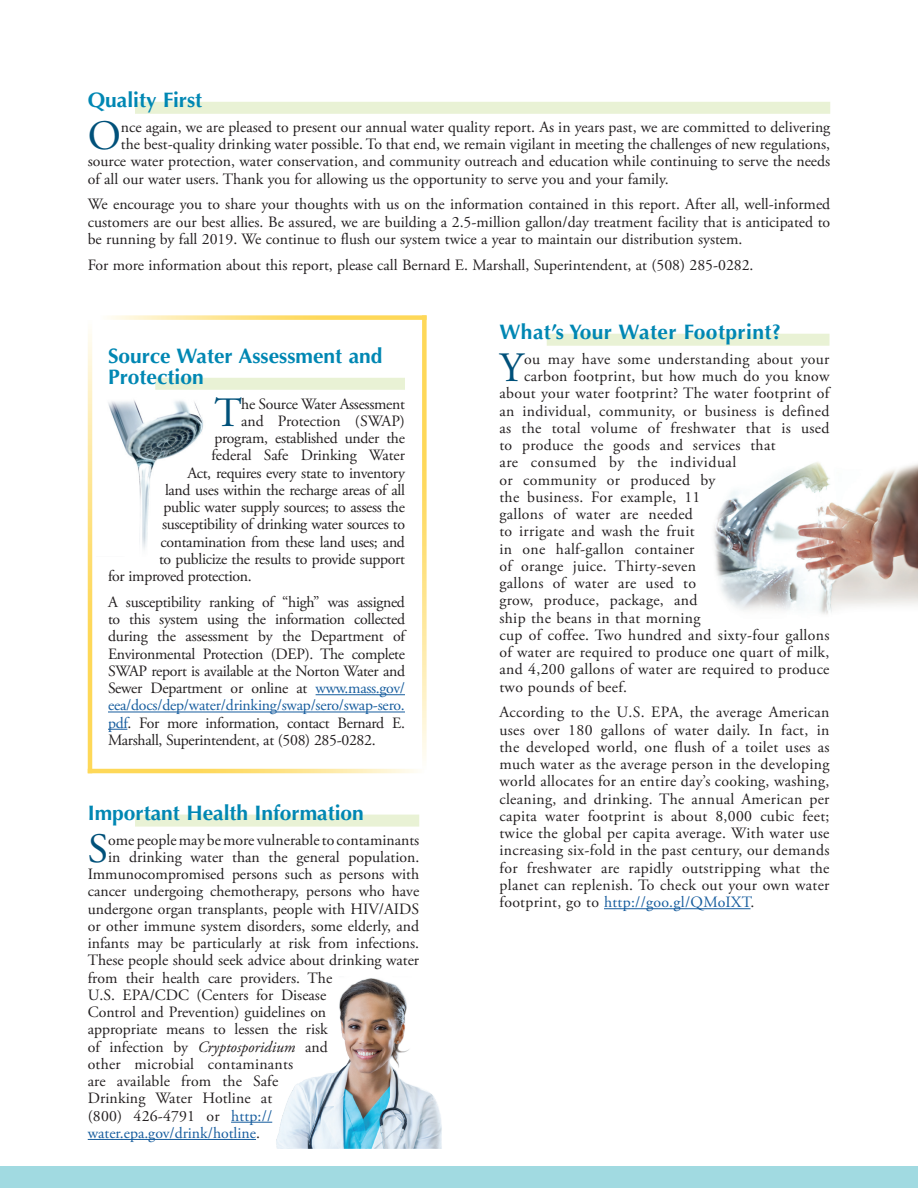
<style>
.page{position:relative;width:918px;height:1188px;background:#fff}
.page>*{position:absolute;margin:0;border:0;box-sizing:border-box;transform-origin:0 0}
.Initial_Cap{font:41.7px "Adobe Garamond Pro";color:#00517a}
.Article_Headline-BLO{font:700 21px/21px "Optima";color:#0087b3}
.Article_Headline-BLO-2{font:700 21px "Optima";letter-spacing:.02em;color:#0087b3}
.First_Paragraph{font:15.75px/17.2px "Adobe Garamond Pro";color:#231f20;text-align:justify}
.Initial_Cap-2{font:15.75px "Adobe Garamond Pro";color:#231f20}
.Initial_Cap-3{font:15.75px "Adobe Garamond Pro";letter-spacing:.02em;color:#231f20}
.Initial_Cap-4{font:15.75px "Adobe Garamond Pro";letter-spacing:-.02em;color:#231f20}
.Initial_Cap-5{font:15.75px "Adobe Garamond Pro";color:#175d9e}
.Initial_Cap-6{font:15.75px "Adobe Garamond Pro";letter-spacing:.035em;color:#231f20}
.s1{color:#175d9e}
.s2{font-style:italic}
.s3{color:#231f20}
</style>
<div class="page">
<div style="left:0;top:1166px;width:918px;height:22px;background:#a1dae1"></div>
<div style="left:155px;top:378px;width:250px;height:12px;background:#e9f2d5"></div>
<hr style="left:316px;top:694px;width:89px;height:1px;background:#175d9e">
<hr style="left:108px;top:712px;width:297px;height:1px;background:#175d9e">
<svg style="left:108px;top:729px;width:19px;height:1px"></svg>
<div style="left:135px;top:102px;width:695px;height:12px;background:#e9f2d5"></div>
<svg style="left:88px;top:331px;width:4px;height:438px;background:#fee285"></svg>
<svg style="left:88px;top:769px;width:329px;height:4px"></svg>
<svg style="left:422px;top:320px;width:5px;height:439px;background:#fee591"></svg>
<svg style="left:108px;top:315px;width:319px;height:5px;background:#fee591"></svg>
<div style="left:135px;top:815px;width:284px;height:12px;background:#e9f2d5"></div>
<hr style="left:231px;top:1122px;width:41px;height:1px;background:#175d9e">
<hr style="left:88px;top:1139px;width:168px;height:1px;background:#175d9e">
<img style="left:276px;top:978px;width:166px;height:171px">
<img style="left:108px;top:400px;width:95px;height:150px">
<div style="left:547px;top:334px;width:283px;height:12px;background:#e9f2d5"></div>
<hr style="left:604px;top:908px;width:147px;height:1px;background:#175d9e">
<img style="left:714px;top:462px;width:204px;height:153px">
<p class="Article_Headline-BLO" style="left:88px;top:90px;width:116px">Quality First</p>
<p class="Initial_Cap" style="left:88px;top:111px;width:35px">O</p>
<p class="Initial_Cap-2" style="left:121px;top:117px;width:711px">nce again, we are pleased to present our annual water quality report. As in years past, we are committed to delivering</p>
<p class="Initial_Cap-2" style="left:121px;top:135px;width:711px">the best-quality drinking water possible. To that end, we remain vigilant in meeting the challenges of new regulations,</p>
<p class="Initial_Cap-2" style="left:88px;top:152px;width:744px">source water protection, water conservation, and community outreach and education while continuing to serve the needs</p>
<p class="Initial_Cap-2" style="left:88px;top:169px;width:582px">of all our water users. Thank you for allowing us the opportunity to serve you and your family.</p>
<p class="First_Paragraph" style="left:88px;top:196px;width:744px">We encourage you to share your thoughts with us on the information contained in this report. After all, well-informed customers are our best allies. Be assured, we are building a 2.5-million gallon/day treatment facility that is anticipated to be running by fall 2019. We continue to flush our system twice a year to maintain our distribution system.</p>
<p class="First_Paragraph" style="left:88px;top:257px;width:667px">For more information about this report, please call Bernard E. Marshall, Superintendent, at (508) 285-0282.</p>
<p class="Article_Headline-BLO" style="left:108px;top:345px;width:276px">Source Water Assessment and<br>Protection</p>
<p class="Initial_Cap" style="left:214px;top:388px;width:29px">T</p>
<p class="Initial_Cap-4" style="left:241px;top:394px;width:165px">he Source Water Assessment</p>
<p class="Initial_Cap-2" style="left:241px;top:411px;width:165px">and Protection (SWAP)</p>
<p class="Initial_Cap-4" style="left:214px;top:429px;width:192px">program, established under the</p>
<p class="Initial_Cap-2" style="left:212px;top:446px;width:195px">federal Safe Drinking Water</p>
<p class="Initial_Cap-4" style="left:188px;top:463px;width:219px">Act, requires every state to inventory</p>
<p class="Initial_Cap-4" style="left:165px;top:480px;width:241px">land uses within the recharge areas of all</p>
<p class="Initial_Cap-4" style="left:164px;top:498px;width:243px">public water supply sources; to assess the</p>
<p class="Initial_Cap-4" style="left:162px;top:515px;width:244px">susceptibility of drinking water sources to</p>
<p class="Initial_Cap-4" style="left:160px;top:532px;width:246px">contamination from these land uses; and</p>
<p class="Initial_Cap-4" style="left:159px;top:549px;width:248px">to publicize the results to provide support</p>
<p class="Initial_Cap-4" style="left:108px;top:567px;width:145px">for improved protection.</p>
<p class="First_Paragraph" style="left:108px;top:594px;width:299px">A susceptibility ranking of “high” was assigned to this system using the information collected during the assessment by the Department of Environmental Protection (DEP). The complete SWAP report is available at the Norton Water and Sewer Department or online at <span class="s1">www.mass.gov/ eea/docs/dep/water/drinking/swap/sero/swap-sero. pdf</span>. For more information, contact Bernard E.<br>Marshall, Superintendent, at (508) 285-0282.</p>
<p class="Article_Headline-BLO" style="left:88px;top:803px;width:278px">Important Health Information</p>
<p class="Initial_Cap" style="left:88px;top:824px;width:22px">S</p>
<p class="Initial_Cap-2" style="left:108px;top:830px;width:313px">ome people may be more vulnerable to contaminants</p>
<p class="Initial_Cap-2" style="left:108px;top:847px;width:313px">in drinking water than the general population.</p>
<p class="Initial_Cap-2" style="left:88px;top:865px;width:333px">Immunocompromised persons such as persons with</p>
<p class="Initial_Cap-2" style="left:88px;top:882px;width:333px">cancer undergoing chemotherapy, persons who have</p>
<p class="Initial_Cap-2" style="left:88px;top:899px;width:333px">undergone organ transplants, people with HIV/AIDS</p>
<p class="Initial_Cap-2" style="left:88px;top:916px;width:333px">or other immune system disorders, some elderly, and</p>
<p class="Initial_Cap-2" style="left:88px;top:934px;width:333px">infants may be particularly at risk from infections.</p>
<p class="Initial_Cap-2" style="left:88px;top:951px;width:333px">These people should seek advice about drinking water</p>
<p class="Initial_Cap-2" style="left:88px;top:968px;width:246px">from their health care providers. The</p>
<p class="Initial_Cap-2" style="left:88px;top:985px;width:240px">U.S. EPA/CDC (Centers for Disease</p>
<p class="Initial_Cap-2" style="left:88px;top:1003px;width:240px">Control and Prevention) guidelines on</p>
<p class="Initial_Cap-2" style="left:88px;top:1020px;width:241px">appropriate means to lessen the risk</p>
<p class="Initial_Cap-2" style="left:88px;top:1037px;width:242px">of infection by <span class="s2">Cryptosporidium</span> and</p>
<p class="Initial_Cap-2" style="left:88px;top:1054px;width:207px">other microbial contaminants</p>
<p class="Initial_Cap-2" style="left:88px;top:1072px;width:192px">are available from the Safe</p>
<p class="Initial_Cap-2" style="left:88px;top:1089px;width:186px">Drinking Water Hotline at</p>
<p class="Initial_Cap-2" style="left:88px;top:1106px;width:186px">(800) 426-4791 or <span class="s1">http://</span></p>
<p class="Initial_Cap-5" style="left:88px;top:1123px;width:174px">water.epa.gov/drink/hotline<span class="s3">.</span></p>
<p class="Article_Headline-BLO-2" style="left:500px;top:320px;width:283px">What’s Your Water Footprint?</p>
<p class="Initial_Cap" style="left:500px;top:343px;width:25px">Y</p>
<p class="Initial_Cap-3" style="left:524px;top:349px;width:307px">ou may have some understanding about your</p>
<p class="Initial_Cap-3" style="left:524px;top:367px;width:307px">carbon footprint, but how much do you know</p>
<p class="Initial_Cap-3" style="left:500px;top:384px;width:331px">about your water footprint? The water footprint of</p>
<p class="Initial_Cap-3" style="left:500px;top:401px;width:331px">an individual, community, or business is defined</p>
<p class="Initial_Cap-3" style="left:500px;top:418px;width:331px">as the total volume of freshwater that is used</p>
<p class="Initial_Cap-3" style="left:500px;top:436px;width:278px">to produce the goods and services that</p>
<p class="Initial_Cap-6" style="left:500px;top:453px;width:238px">are consumed by the individual</p>
<p class="Initial_Cap-3" style="left:500px;top:470px;width:218px">or community or produced by</p>
<p class="Initial_Cap-3" style="left:500px;top:487px;width:203px">the business. For example, 11</p>
<p class="Initial_Cap-3" style="left:500px;top:505px;width:195px">gallons of water are needed</p>
<p class="Initial_Cap-3" style="left:500px;top:522px;width:197px">to irrigate and wash the fruit</p>
<p class="Initial_Cap-3" style="left:500px;top:539px;width:197px">in one half-gallon container</p>
<p class="Initial_Cap-3" style="left:500px;top:556px;width:198px">of orange juice. Thirty-seven</p>
<p class="Initial_Cap-3" style="left:500px;top:574px;width:198px">gallons of water are used to</p>
<p class="Initial_Cap-3" style="left:500px;top:591px;width:199px">grow, produce, package, and</p>
<p class="Initial_Cap-3" style="left:500px;top:608px;width:202px">ship the beans in that morning</p>
<p class="Initial_Cap-3" style="left:500px;top:625px;width:331px">cup of coffee. Two hundred and sixty-four gallons</p>
<p class="Initial_Cap-3" style="left:500px;top:643px;width:331px">of water are required to produce one quart of milk,</p>
<p class="Initial_Cap-3" style="left:500px;top:660px;width:332px">and 4,200 gallons of water are required to produce</p>
<p class="Initial_Cap-3" style="left:500px;top:677px;width:129px">two pounds of beef.</p>
<p class="First_Paragraph" style="left:500px;top:704px;width:332px">According to the U.S. EPA, the average American uses over 180 gallons of water daily. In fact, in the developed world, one flush of a toilet uses as much water as the average person in the developing world allocates for an entire day’s cooking, washing, cleaning, and drinking. The annual American per capita water footprint is about 8,000 cubic feet; twice the global per capita average. With water use increasing six-fold in the past century, our demands for freshwater are rapidly outstripping what the planet can replenish. To check out your own water footprint, go to <span class="s1">http://goo.gl/QMoIXT</span>.</p>
</div>
